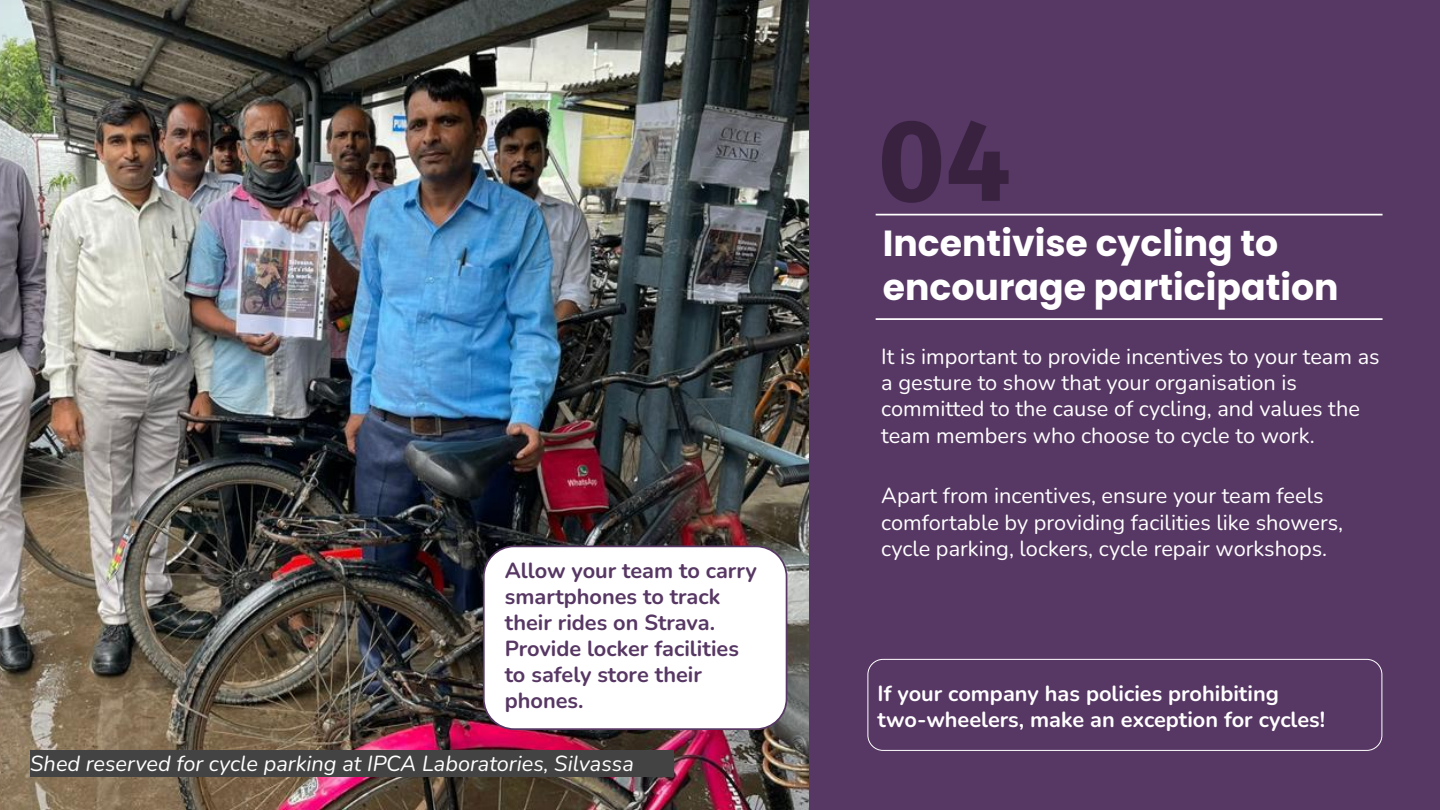
<style>
.page{position:relative;width:1440px;height:810px;background:#573763}
.page>*{position:absolute;margin:0;border:0;box-sizing:border-box;transform-origin:0 0}
.t1{font:700 116.02px "Fira Sans";color:#382240}
.t2{font:700 36.22px/43.5px "Poppins";color:#fff}
.t3{font:21.75px/26.1px "Nunito";color:#fff}
.t4{font:700 21.75px/26.1px "Nunito";color:#573763}
.t5{font:700 21.75px/26.1px "Nunito";color:#fff}
.t6{font:italic 21.75px "Nunito";color:#fff}
</style>
<div class="page">
<svg style="left:867px;top:659px;width:516px;height:92px"></svg>
<hr style="left:876px;top:214px;width:507px;height:1px;background:#fff">
<hr style="left:876px;top:318px;width:507px;height:2px;background:#fff">
<img style="left:0;top:0;width:809px;height:810px">
<div style="left:30px;top:750px;width:644px;height:27px;background:#434343"></div>
<div style="left:482px;top:545px;width:306px;height:186px;background:#fff"></div>
<p class="t4" style="left:505px;top:557px;width:254px">Allow your team to carry smartphones to track their rides on Strava.<br>Provide locker facilities to safely store their phones.</p>
<p class="t6" style="left:30px;top:749px;width:605px">Shed reserved for cycle parking at IPCA Laboratories, Silvassa</p>
<h1 class="t1" style="left:878px;top:63px;width:135px">04</h1>
<h2 class="t2" style="left:883px;top:222px;width:457px">Incentivise cycling to encourage participation</h2>
<p class="t3" style="left:881px;top:343px;width:500px">It is important to provide incentives to your team as a gesture to show that your organisation is committed to the cause of cycling, and values the team members who choose to cycle to work.</p>
<p class="t3" style="left:881px;top:482px;width:463px">Apart from incentives, ensure your team feels comfortable by providing facilities like showers, cycle parking, lockers, cycle repair workshops.</p>
<p class="t5" style="left:878px;top:679px;width:449px">If your company has policies prohibiting two-wheelers, make an exception for cycles!</p>
</div>
